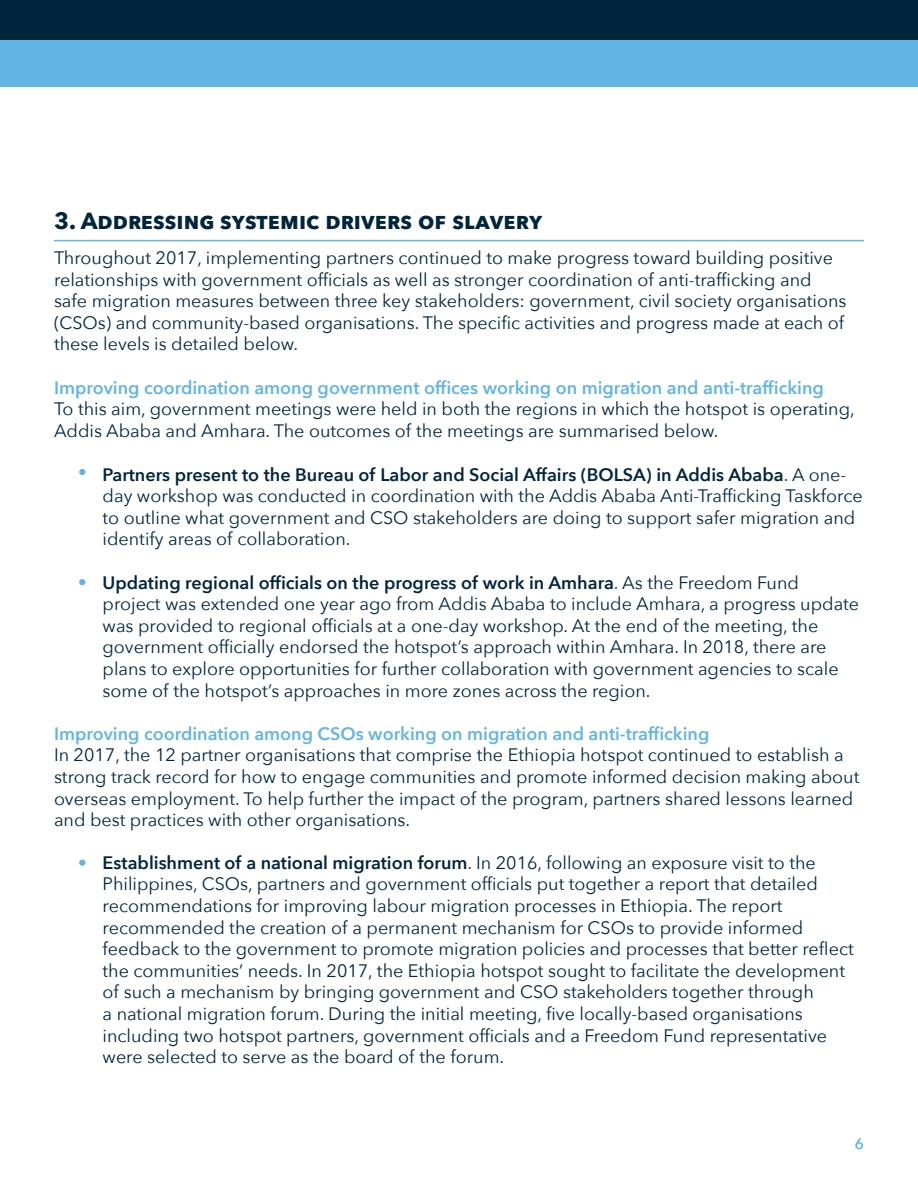
<style>
.page{position:relative;width:918px;height:1188px;background:#fff}
.page>*{position:absolute;margin:0;border:0;box-sizing:border-box;transform-origin:0 0}
.t1{font:700 23.25px "Avenir Next";color:#00263e}
.t2{font:18px/21.6px "Avenir Next";color:#00263e}
.t3{font:600 18px "Avenir Next";color:#62b5e5}
.t4{font:600 15px "Avenir Next";color:#62b5e5}
.s1{font-weight:600}
</style>
<div class="page">
<div style="left:0;top:0;width:918px;height:40px;background:#00263e"></div>
<div style="left:0;top:40px;width:918px;height:46px;background:#62b5e5"></div>
<div style="left:79px;top:469px;width:7px;height:6px;background:#62b5e5;border-radius:50%"></div>
<div style="left:79px;top:579px;width:7px;height:6px;background:#62b5e5;border-radius:50%"></div>
<div style="left:79px;top:860px;width:7px;height:6px;background:#62b5e5;border-radius:50%"></div>
<hr style="left:54px;top:240px;width:810px;height:1px;background:#62b5e5">
<p class="t1" style="left:54px;top:201px;width:490px">3. Addressing systemic drivers of slavery</p>
<p class="t2" style="left:54px;top:246px;width:794px">Throughout 2017, implementing partners continued to make progress toward building positive relationships with government officials as well as stronger coordination of anti-trafficking and safe migration measures between three key stakeholders: government, civil society organisations (CSOs) and community-based organisations. The specific activities and progress made at each of these levels is detailed below.</p>
<p class="t3" style="left:54px;top:372px;width:771px">Improving coordination among government offices working on migration and anti-trafficking</p>
<p class="t2" style="left:54px;top:397px;width:802px">To this aim, government meetings were held in both the regions in which the hotspot is operating,<br>Addis Ababa and Amhara. The outcomes of the meetings are summarised below.</p>
<p class="t2" style="left:103px;top:463px;width:762px"><span class="s1">Partners present to the Bureau of Labor and Social Affairs (BOLSA) in Addis Ababa</span>. A one&shy;day workshop was conducted in coordination with the Addis Ababa Anti-Trafficking Taskforce to outline what government and CSO stakeholders are doing to support safer migration and identify areas of collaboration.</p>
<p class="t2" style="left:103px;top:571px;width:758px"><span class="s1">Updating regional officials on the progress of work in Amhara</span>. As the Freedom Fund project was extended one year ago from Addis Ababa to include Amhara, a progress update was provided to regional officials at a one-day workshop. At the end of the meeting, the government officially endorsed the hotspot’s approach within Amhara. In 2018, there are plans to explore opportunities for further collaboration with government agencies to scale some of the hotspot’s approaches in more zones across the region.</p>
<p class="t3" style="left:54px;top:718px;width:657px">Improving coordination among CSOs working on migration and anti-trafficking</p>
<p class="t2" style="left:54px;top:744px;width:807px">In 2017, the 12 partner organisations that comprise the Ethiopia hotspot continued to establish a strong track record for how to engage communities and promote informed decision making about overseas employment. To help further the impact of the program, partners shared lessons learned and best practices with other organisations.</p>
<p class="t2" style="left:103px;top:851px;width:753px"><span class="s1">Establishment of a national migration forum</span>. In 2016, following an exposure visit to the Philippines, CSOs, partners and government officials put together a report that detailed recommendations for improving labour migration processes in Ethiopia. The report recommended the creation of a permanent mechanism for CSOs to provide informed feedback to the government to promote migration policies and processes that better reflect the communities’ needs. In 2017, the Ethiopia hotspot sought to facilitate the development of such a mechanism by bringing government and CSO stakeholders together through<br>a national migration forum. During the initial meeting, five locally-based organisations including two hotspot partners, government officials and a Freedom Fund representative were selected to serve as the board of the forum.</p>
<p class="t4" style="left:855px;top:1131px;width:11px">6</p>
</div>
